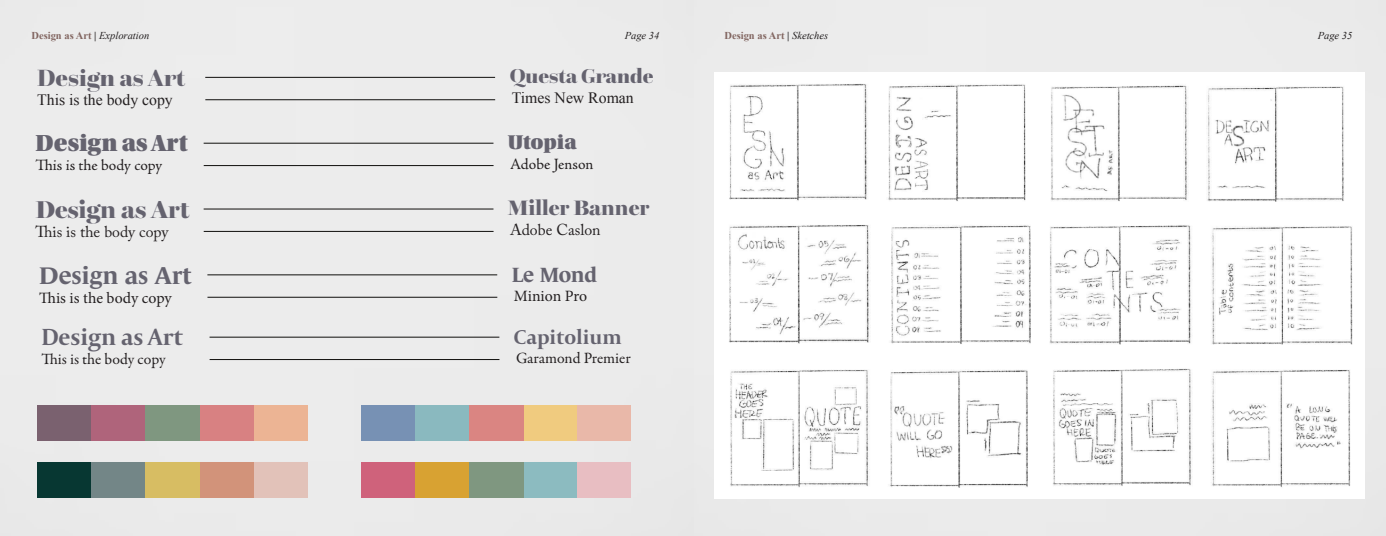
<style>
.page{position:relative;width:1386px;height:536px;background:#fff}
.page>*{position:absolute;margin:0;border:0;box-sizing:border-box;transform-origin:0 0}
.t1{font:900 24.5px "Questa Grande";color:#65636f}
.t2{font:24.5px "Utopia Std Black Headline";letter-spacing:.005em;color:#65636f}
.t3{font:900 24.5px "Miller Banner";color:#65636f}
.t4{font:700 24.5px "Le Monde Journal Std";color:#65636f}
.t5{font:700 24.5px "Capitolium 2";color:#65636f}
.t6{font:900 21px "Questa Grande";color:#65636f}
.t7{font:900 21px "Miller Banner";color:#65636f}
.t8{font:700 21px "Capitolium 2";color:#65636f}
.t9{font:21px "Utopia Std Black Headline";color:#65636f}
.t10{font:700 21px "Le Monde Journal Std";letter-spacing:-.005em;color:#65636f}
.t11{font:15.75px "Garamond Premr Pro";color:#231f20}
.t12{font:15.75px "Times New Roman";color:#231f20}
.t13{font:15.75px "Adobe Jenson Pro";letter-spacing:-.005em;color:#231f20}
.t14{font:15.75px "Adobe Caslon Pro";color:#231f20}
.t15{font:15.75px "Minion Pro";letter-spacing:-.005em;color:#231f20}
.t16{font:700 10.5px "Times New Roman";color:#826661}
.t17{font:italic 10.5px "Times New Roman";color:#231f20}
.s1{color:#231f20}
.s2{font-weight:400;font-style:italic;color:#231f20}
</style>
<div class="page">
<div style="left:0;top:0;width:1386px;height:535px;background:#ececec"></div>
<hr style="left:205px;top:77px;width:290px;height:1px;background:#0f0e0c">
<hr style="left:205px;top:99px;width:290px;height:1px;background:#0f0e0c">
<hr style="left:204px;top:143px;width:289px;height:1px;background:#0f0e0c">
<hr style="left:204px;top:165px;width:290px;height:1px;background:#0f0e0c">
<hr style="left:204px;top:208px;width:289px;height:1px;background:#0f0e0c">
<hr style="left:204px;top:231px;width:290px;height:1px;background:#0f0e0c">
<hr style="left:207px;top:274px;width:290px;height:1px;background:#0f0e0c">
<hr style="left:207px;top:297px;width:290px;height:1px;background:#0f0e0c">
<hr style="left:210px;top:336px;width:289px;height:1px;background:#0f0e0c">
<hr style="left:210px;top:359px;width:289px;height:1px;background:#0f0e0c">
<div style="left:37px;top:405px;width:55px;height:36px;background:#7a616f"></div>
<div style="left:92px;top:405px;width:53px;height:36px;background:#af647b"></div>
<div style="left:145px;top:405px;width:55px;height:36px;background:#7f9780"></div>
<div style="left:200px;top:405px;width:54px;height:36px;background:#d88182"></div>
<div style="left:254px;top:405px;width:54px;height:36px;background:#ecb494"></div>
<div style="left:37px;top:462px;width:54px;height:36px;background:#073732"></div>
<div style="left:91px;top:462px;width:54px;height:36px;background:#738687"></div>
<div style="left:145px;top:462px;width:55px;height:36px;background:#d7bd63"></div>
<div style="left:200px;top:462px;width:54px;height:36px;background:#d2937a"></div>
<div style="left:254px;top:462px;width:54px;height:36px;background:#e2c2b9"></div>
<div style="left:361px;top:405px;width:54px;height:36px;background:#7791b4"></div>
<div style="left:415px;top:405px;width:54px;height:36px;background:#8ab9bf"></div>
<div style="left:469px;top:405px;width:55px;height:36px;background:#da8582"></div>
<div style="left:524px;top:405px;width:54px;height:36px;background:#f0cb7f"></div>
<div style="left:578px;top:405px;width:53px;height:36px;background:#e9b8a9"></div>
<div style="left:361px;top:462px;width:54px;height:36px;background:#cf627b"></div>
<div style="left:415px;top:462px;width:54px;height:36px;background:#d8a232"></div>
<div style="left:469px;top:462px;width:55px;height:36px;background:#7f9780"></div>
<div style="left:524px;top:462px;width:54px;height:36px;background:#8cbbc0"></div>
<div style="left:578px;top:462px;width:53px;height:36px;background:#e8bec2"></div>
<img style="left:715px;top:72px;width:649px;height:426px">
<p class="t16" style="left:32px;top:28px;width:119px">Design as Art <span class="s1">|</span> <span class="s2">Exploration</span></p>
<p class="t17" style="left:625px;top:28px;width:36px">Page 34</p>
<p class="t16" style="left:724px;top:28px;width:105px">Design as Art <span class="s1">|</span> <span class="s2">Sketches</span></p>
<p class="t17" style="left:1318px;top:28px;width:36px">Page 35</p>
<p class="t1" style="left:37px;top:62px;width:149px">Design as Art</p>
<p class="t12" style="left:37px;top:89px;width:137px">This is the body copy</p>
<p class="t2" style="left:35px;top:130px;width:154px">Design as Art</p>
<p class="t13" style="left:35px;top:156px;width:129px">This is the body copy</p>
<p class="t3" style="left:35px;top:194px;width:155px">Design as Art</p>
<p class="t14" style="left:35px;top:222px;width:134px">This is the body copy</p>
<p class="t4" style="left:39px;top:262px;width:154px">Design as Art</p>
<p class="t15" style="left:39px;top:287px;width:134px">This is the body copy</p>
<p class="t5" style="left:41px;top:321px;width:143px">Design as Art</p>
<p class="t11" style="left:41px;top:350px;width:126px">This is the body copy</p>
<p class="t6" style="left:510px;top:63px;width:145px">Questa Grande</p>
<p class="t12" style="left:512px;top:87px;width:123px">Times New Roman</p>
<p class="t9" style="left:508px;top:131px;width:70px">Utopia</p>
<p class="t13" style="left:510px;top:155px;width:85px">Adobe Jenson</p>
<p class="t7" style="left:508px;top:195px;width:143px">Miller Banner</p>
<p class="t14" style="left:510px;top:221px;width:92px">Adobe Caslon</p>
<p class="t10" style="left:512px;top:262px;width:87px">Le Mond</p>
<p class="t15" style="left:514px;top:285px;width:75px">Minion Pro</p>
<p class="t8" style="left:514px;top:323px;width:109px">Capitolium</p>
<p class="t11" style="left:516px;top:349px;width:116px">Garamond Premier</p>
</div>
